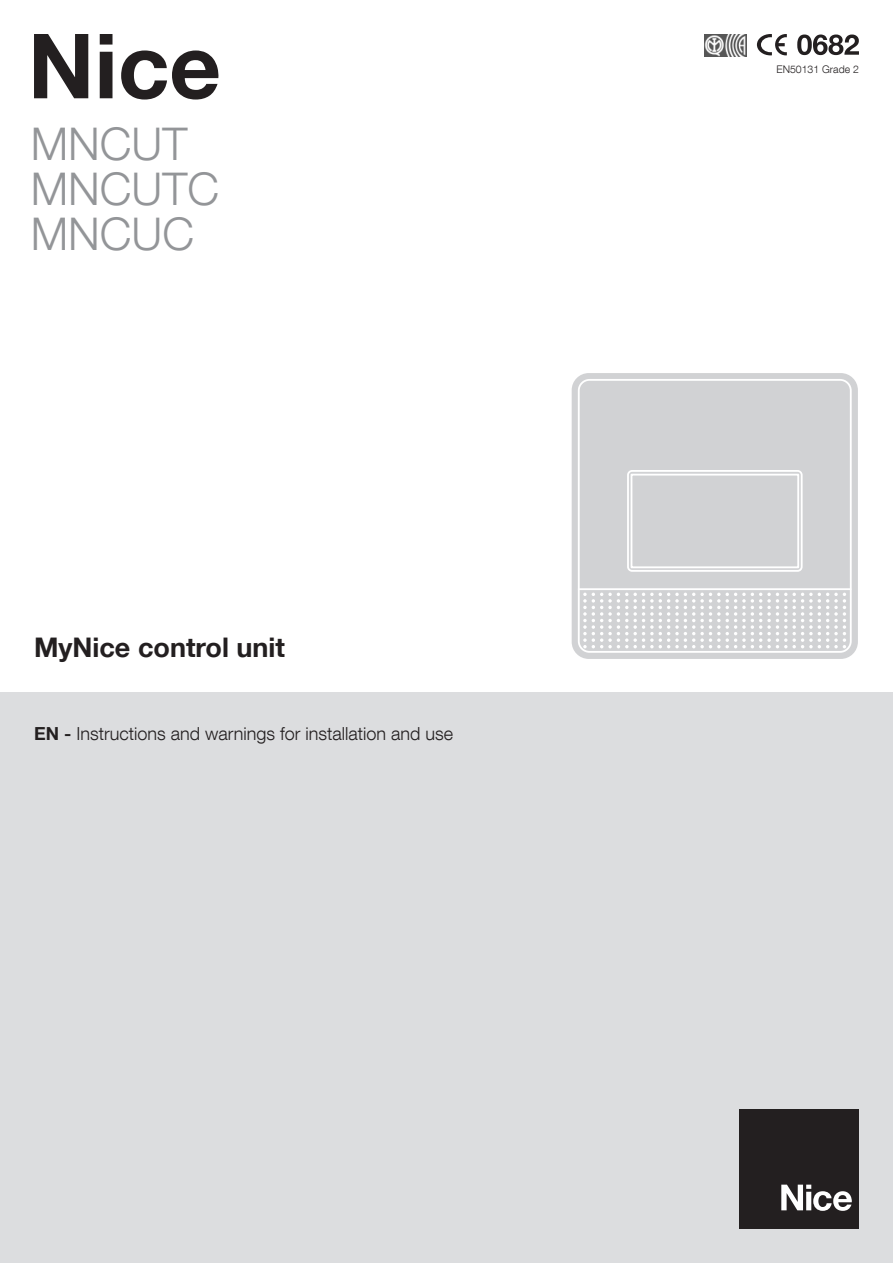
<style>
.page{position:relative;width:893px;height:1263px;background:#fff}
.page>*{position:absolute;margin:0;border:0;box-sizing:border-box;transform-origin:0 0}
.t1{font:700 90px "Helvetica Neue LT Com";color:#231f20}
.t2{font:300 45px/45px "Helvetica Neue LT Com";color:#939598}
.t3{font:700 27px "Helvetica Neue LT Com";color:#231f20}
.t4{font:300 18px "Helvetica Neue LT Com";color:#231f20}
.t5{font:300 10.5px "Helvetica Neue LT Com";color:#231f20}
.s1{font-weight:700}
</style>
<div class="page">
<div style="left:0;top:693px;width:893px;height:570px;background:#dcdddf"></div>
<div style="left:572px;top:373px;width:286px;height:286px;background:#d1d2d4;border-radius:17px"></div>
<div style="left:631px;top:474px;width:168px;height:94px;border:2px solid #fff"></div>
<div style="left:578px;top:379px;width:274px;height:274px;border:2px solid #fff;border-radius:11px"></div>
<div style="left:627px;top:470px;width:176px;height:102px;border:2px solid #fff;border-radius:4px"></div>
<hr style="left:579px;top:588px;width:272px;height:2px;background:#fff">
<svg style="left:583px;top:593px;width:263px;height:55px"></svg>
<div style="left:740px;top:1110px;width:119px;height:119px;background:#231f20"></div>
<svg style="left:781px;top:1184px;width:71px;height:27px"></svg>
<svg style="left:797px;top:35px;width:62px;height:20px"></svg>
<svg style="left:757px;top:34px;width:30px;height:21px"></svg>
<img style="left:704px;top:35px;width:42px;height:21px">
<h1 class="t1" style="left:28px;top:9px;width:195px">Nice</h1>
<h2 class="t2" style="left:31px;top:121px;width:190px">MNCUT<br>MNCUTC<br>MNCUC</h2>
<h3 class="t3" style="left:34px;top:630px;width:252px">MyNice control unit</h3>
<p class="t4" style="left:34px;top:722px;width:421px"><span class="s1">EN -</span> Instructions and warnings for installation and use</p>
<p class="t5" style="left:776px;top:63px;width:84px">EN50131 Grade 2</p>
</div>
